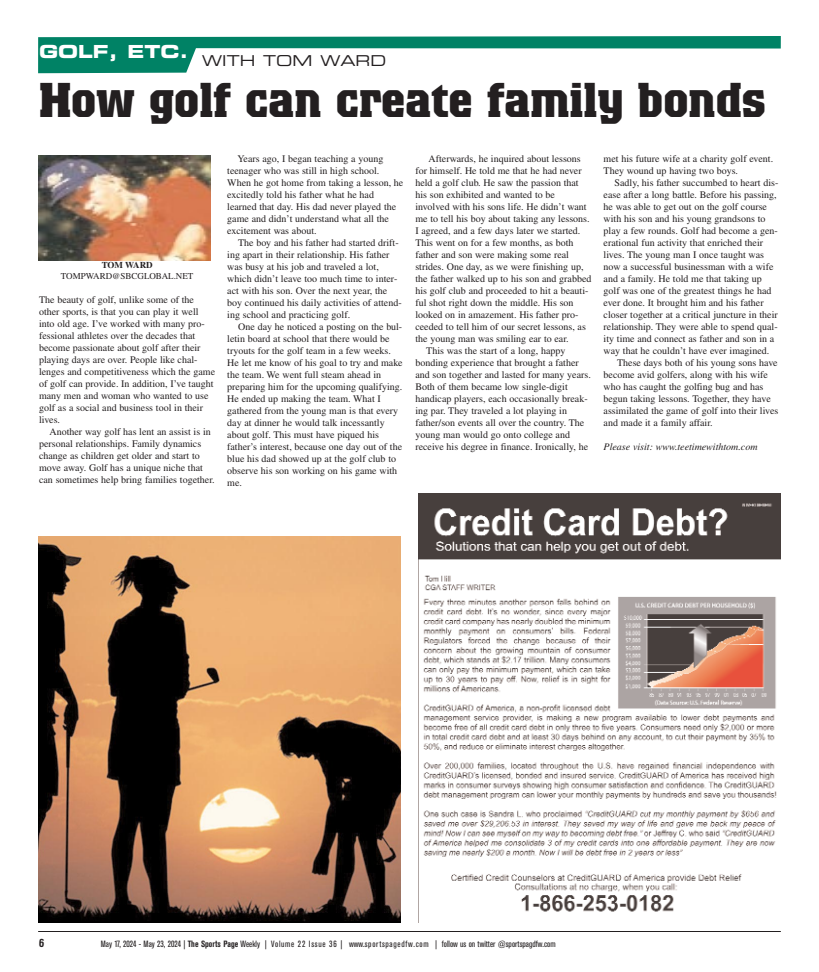
<style>
.page{position:relative;width:819px;height:972px;background:#fff}
.page>*{position:absolute;margin:0;border:0;box-sizing:border-box;transform-origin:0 0}
.t1{font:700 48.3px "Colossalis";color:#231f20}
.t2{font:18px "Eurostile Bold Extended Two";color:#fff}
.t3{font:15px "Eurostile Extended Two";color:#231f20}
.t4{font:11px "Dirtyhouse";color:#231f20}
.t5{font:10px/12px "Times";color:#231f20}
.t6{font:italic 10px "Times";color:#231f20}
.t7{font:condensed 9px "Akzidenz Grotesk BE";color:#231f20}
.t8{font:9px "Times";color:#231f20}
.t9{font:700 9px "Times";color:#231f20}
.s1{font-weight:700}
</style>
<div class="page">
<hr style="left:38px;top:931px;width:743px;height:1px;background:#231f20">
<svg style="left:38px;top:36px;width:743px;height:37px"></svg>
<img style="left:38px;top:156px;width:172px;height:105px">
<img style="left:418px;top:493px;width:363px;height:429px">
<img style="left:38px;top:536px;width:362px;height:386px">
<h2 class="t2" style="left:39px;top:45px;width:151px">GOLF, ETC.</h2>
<h1 class="t1" style="left:39px;top:83px;width:729px">How golf can create family bonds</h1>
<h3 class="t3" style="left:202px;top:55px;width:186px">WITH TOM WARD</h3>
<p class="t9" style="left:102px;top:262px;width:52px">TOM WARD</p>
<p class="t8" style="left:61px;top:273px;width:134px">TOMPWARD@SBCGLOBAL.NET</p>
<p class="t5" style="left:39px;top:294px;width:178px">The beauty of golf, unlike some of the other sports, is that you can play it well into old age. I’ve worked with many pro&shy;fessional athletes over the decades that become passionate about golf after their playing days are over. People like chal&shy;lenges and competitiveness which the game of golf can provide. In addition, I’ve taught many men and woman who wanted to use golf as a social and business tool in their lives.</p>
<p class="t5" style="left:39px;top:426px;width:177px;text-indent:10px">Another way golf has lent an assist is in personal relationships. Family dynamics change as children get older and start to move away. Golf has a unique niche that can sometimes help bring families together.</p>
<p class="t5" style="left:227px;top:154px;width:178px;text-indent:10px">Years ago, I began teaching a young teenager who was still in high school.<br>When he got home from taking a lesson, he excitedly told his father what he had learned that day. His dad never played the game and didn’t understand what all the excitement was about.</p>
<p class="t5" style="left:227px;top:238px;width:176px;text-indent:11px">The boy and his father had started drift&shy;ing apart in their relationship. His father was busy at his job and traveled a lot, which didn’t leave too much time to inter&shy;act with his son. Over the next year, the boy continued his daily activities of attend&shy;ing school and practicing golf.</p>
<p class="t5" style="left:227px;top:322px;width:177px;text-indent:11px">One day he noticed a posting on the bul&shy;letin board at school that there would be tryouts for the golf team in a few weeks.<br>He let me know of his goal to try and make the team. We went full steam ahead in preparing him for the upcoming qualifying.<br>He ended up making the team. What I gathered from the young man is that every day at dinner he would talk incessantly about golf. This must have piqued his father’s interest, because one day out of the blue his dad showed up at the golf club to observe his son working on his game with me.</p>
<p class="t5" style="left:429px;top:154px;width:154px">Afterwards, he inquired about lessons</p>
<p class="t5" style="left:415px;top:166px;width:168px">for himself. He told me that he had never</p>
<p class="t5" style="left:415px;top:178px;width:165px">held a golf club. He saw the passion that</p>
<p class="t5" style="left:415px;top:190px;width:141px">his son exhibited and wanted to be</p>
<p class="t5" style="left:415px;top:202px;width:173px">involved with his sons life. He didn’t want</p>
<p class="t5" style="left:415px;top:214px;width:176px">me to tell his boy about taking any lessons.</p>
<p class="t5" style="left:415px;top:226px;width:166px">I agreed, and a few days later we started.</p>
<p class="t5" style="left:415px;top:238px;width:160px">This went on for a few months, as both</p>
<p class="t5" style="left:415px;top:250px;width:155px">father and son were making some real</p>
<p class="t5" style="left:415px;top:262px;width:170px">strides. One day, as we were finishing up,</p>
<p class="t5" style="left:415px;top:274px;width:178px">the father walked up to his son and grabbed</p>
<p class="t5" style="left:415px;top:286px;width:175px">his golf club and proceeded to hit a beauti-</p>
<p class="t5" style="left:415px;top:298px;width:160px">ful shot right down the middle. His son</p>
<p class="t5" style="left:415px;top:310px;width:165px">looked on in amazement. His father pro-</p>
<p class="t5" style="left:415px;top:322px;width:172px">ceeded to tell him of our secret lessons, as</p>
<p class="t5" style="left:415px;top:334px;width:155px">the young man was smiling ear to ear.</p>
<p class="t5" style="left:426px;top:346px;width:141px">This was the start of a long, happy</p>
<p class="t5" style="left:415px;top:358px;width:165px">bonding experience that brought a father</p>
<p class="t5" style="left:415px;top:370px;width:177px">and son together and lasted for many years.</p>
<p class="t5" style="left:415px;top:382px;width:154px">Both of them became low single-digit</p>
<p class="t5" style="left:415px;top:394px;width:174px">handicap players, each occasionally break-</p>
<p class="t5" style="left:415px;top:406px;width:153px">ing par. They traveled a lot playing in</p>
<p class="t5" style="left:415px;top:418px;width:170px">father/son events all over the country. The</p>
<p class="t5" style="left:415px;top:430px;width:156px">young man would go onto college and</p>
<p class="t5" style="left:415px;top:442px;width:174px">receive his degree in finance. Ironically, he</p>
<p class="t5" style="left:604px;top:154px;width:171px">met his future wife at a charity golf event.<br>They wound up having two boys.</p>
<p class="t5" style="left:615px;top:178px;width:165px">Sadly, his father succumbed to heart dis-</p>
<p class="t5" style="left:604px;top:190px;width:175px">ease after a long battle. Before his passing,</p>
<p class="t5" style="left:604px;top:202px;width:165px">he was able to get out on the golf course</p>
<p class="t5" style="left:604px;top:214px;width:163px">with his son and his young grandsons to</p>
<p class="t5" style="left:604px;top:226px;width:176px">play a few rounds. Golf had become a gen-</p>
<p class="t5" style="left:604px;top:238px;width:161px">erational fun activity that enriched their</p>
<p class="t5" style="left:604px;top:250px;width:162px">lives. The young man I once taught was</p>
<p class="t5" style="left:604px;top:262px;width:171px">now a successful businessman with a wife</p>
<p class="t5" style="left:604px;top:274px;width:160px">and a family. He told me that taking up</p>
<p class="t5" style="left:604px;top:286px;width:169px">golf was one of the greatest things he had</p>
<p class="t5" style="left:604px;top:298px;width:162px">ever done. It brought him and his father</p>
<p class="t5" style="left:604px;top:310px;width:176px">closer together at a critical juncture in their</p>
<p class="t5" style="left:604px;top:322px;width:176px">relationship. They were able to spend qual-</p>
<p class="t5" style="left:604px;top:334px;width:172px">ity time and connect as father and son in a</p>
<p class="t5" style="left:604px;top:346px;width:167px">way that he couldn’t have ever imagined.</p>
<p class="t5" style="left:617px;top:358px;width:162px">These days both of his young sons have</p>
<p class="t5" style="left:604px;top:370px;width:166px">become avid golfers, along with his wife</p>
<p class="t5" style="left:604px;top:382px;width:161px">who has caught the golfing bug and has</p>
<p class="t5" style="left:604px;top:394px;width:169px">begun taking lessons. Together, they have</p>
<p class="t5" style="left:604px;top:406px;width:176px">assimilated the game of golf into their lives</p>
<p class="t5" style="left:604px;top:418px;width:111px">and made it a family affair.</p>
<p class="t6" style="left:604px;top:443px;width:156px">Please visit: www.teetimewithtom.com</p>
<p class="t4" style="left:39px;top:939px;width:7px">6</p>
<p class="t7" style="left:101px;top:940px;width:456px">May 17, 2024 - May 23, 2024 | <span class="s1">The Sports Page</span> Weekly | Volume 22 Issue 36 | www.sportspagedfw.com | follow us on twitter @sportspagdfw.com</p>
</div>
